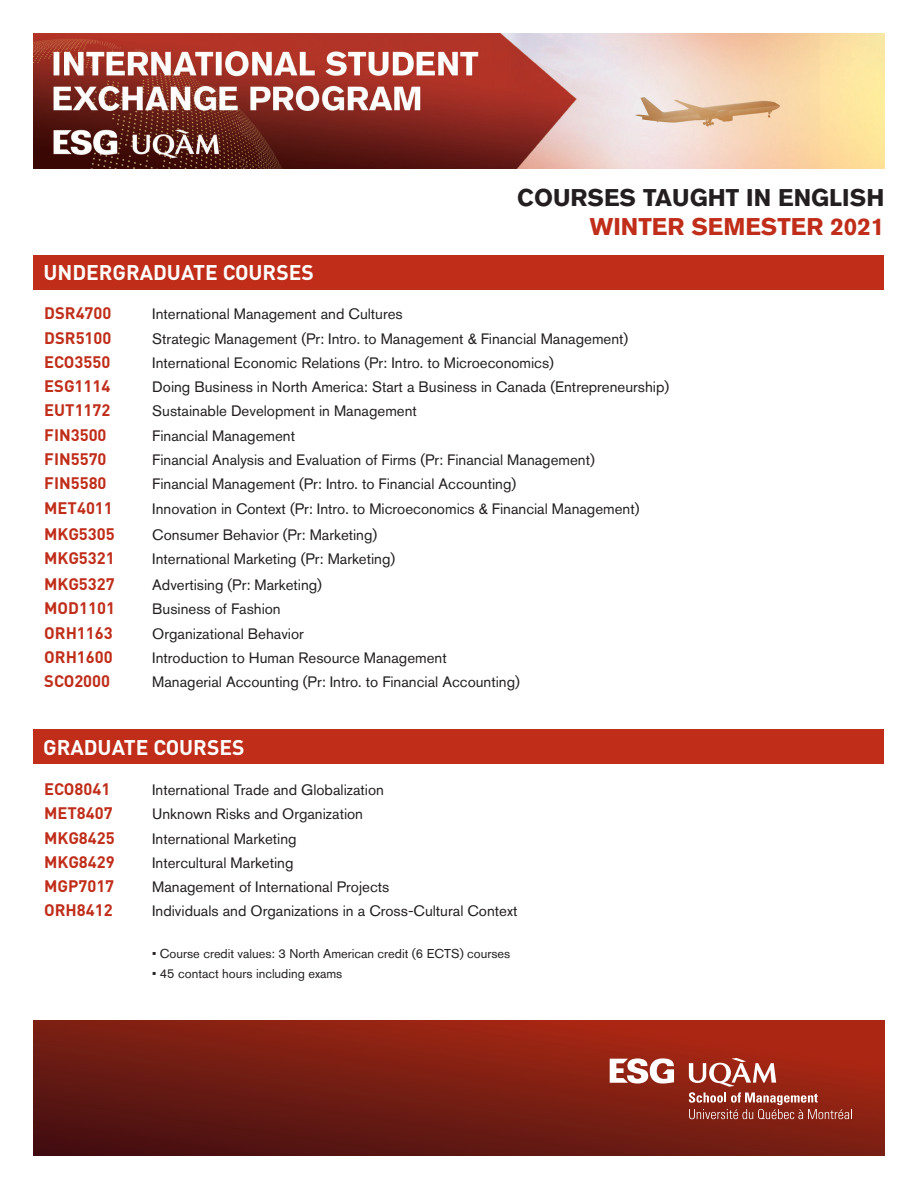
<style>
.page{position:relative;width:918px;height:1188px;background:#fff}
.page>*{position:absolute;margin:0;border:0;box-sizing:border-box;transform-origin:0 0}
.t1{font:700 24px "Akzidenz Grotesk BQ";color:#231f20}
.t2{font:700 24px "Akzidenz Grotesk BQ";color:#c02d19}
.t3{font:700 21px "DIN Pro";color:#fff}
.t4{font:700 16.5px "DIN Pro";color:#c02d19}
.t5{font:15px "Akzidenz Grotesk BQ";color:#231f20}
.t6{font:12.75px "Akzidenz Grotesk BQ";color:#231f20}
</style>
<div class="page">
<img style="left:34px;top:34px;width:850px;height:135px">
<svg style="left:34px;top:1021px;width:850px;height:135px"></svg>
<div style="left:34px;top:255px;width:850px;height:34px;background:#c02d19"></div>
<div style="left:34px;top:730px;width:850px;height:34px;background:#c02d19"></div>
<svg style="left:610px;top:1058px;width:64px;height:26px"></svg>
<svg style="left:689px;top:1058px;width:163px;height:61px"></svg>
<h2 class="t3" style="left:43px;top:258px;width:272px">UNDERGRADUATE COURSES</h2>
<h1 class="t1" style="left:517px;top:183px;width:369px">COURSES TAUGHT IN ENGLISH</h1>
<h1 class="t2" style="left:590px;top:212px;width:296px">WINTER SEMESTER 2021</h1>
<p class="t4" style="left:44px;top:302px;width:69px">DSR4700</p>
<p class="t5" style="left:152px;top:305px;width:252px">International Management and Cultures</p>
<p class="t4" style="left:44px;top:326px;width:69px">DSR5100</p>
<p class="t5" style="left:152px;top:329px;width:478px">Strategic Management (Pr: Intro. to Management &amp; Financial Management)</p>
<p class="t4" style="left:44px;top:351px;width:68px">ECO3550</p>
<p class="t5" style="left:152px;top:354px;width:403px">International Economic Relations (Pr: Intro. to Microeconomics)</p>
<p class="t4" style="left:44px;top:375px;width:68px">ESG1114</p>
<p class="t5" style="left:152px;top:378px;width:518px">Doing Business in North America: Start a Business in Canada (Entrepreneurship)</p>
<p class="t4" style="left:44px;top:399px;width:68px">EUT1172</p>
<p class="t5" style="left:152px;top:402px;width:266px">Sustainable Development in Management</p>
<p class="t4" style="left:44px;top:424px;width:64px">FIN3500</p>
<p class="t5" style="left:152px;top:427px;width:144px">Financial Management</p>
<p class="t4" style="left:44px;top:448px;width:64px">FIN5570</p>
<p class="t5" style="left:152px;top:451px;width:444px">Financial Analysis and Evaluation of Firms (Pr: Financial Management)</p>
<p class="t4" style="left:44px;top:472px;width:64px">FIN5580</p>
<p class="t5" style="left:152px;top:475px;width:365px">Financial Management (Pr: Intro. to Financial Accounting)</p>
<p class="t4" style="left:44px;top:496px;width:70px">MET4011</p>
<p class="t5" style="left:152px;top:499px;width:489px">Innovation in Context (Pr: Intro. to Microeconomics &amp; Financial Management)</p>
<p class="t4" style="left:44px;top:523px;width:72px">MKG5305</p>
<p class="t5" style="left:152px;top:526px;width:227px">Consumer Behavior (Pr: Marketing)</p>
<p class="t4" style="left:44px;top:547px;width:72px">MKG5321</p>
<p class="t5" style="left:152px;top:550px;width:244px">International Marketing (Pr: Marketing)</p>
<p class="t4" style="left:44px;top:573px;width:72px">MKG5327</p>
<p class="t5" style="left:152px;top:576px;width:171px">Advertising (Pr: Marketing)</p>
<p class="t4" style="left:44px;top:597px;width:72px">MOD1101</p>
<p class="t5" style="left:152px;top:600px;width:130px">Business of Fashion</p>
<p class="t4" style="left:44px;top:622px;width:70px">ORH1163</p>
<p class="t5" style="left:152px;top:625px;width:153px">Organizational Behavior</p>
<p class="t4" style="left:44px;top:646px;width:70px">ORH1600</p>
<p class="t5" style="left:152px;top:649px;width:296px">Introduction to Human Resource Management</p>
<p class="t4" style="left:44px;top:670px;width:67px">SCO2000</p>
<p class="t5" style="left:152px;top:673px;width:369px">Managerial Accounting (Pr: Intro. to Financial Accounting)</p>
<h2 class="t3" style="left:43px;top:733px;width:203px">GRADUATE COURSES</h2>
<p class="t4" style="left:44px;top:778px;width:68px">ECO8041</p>
<p class="t5" style="left:152px;top:781px;width:233px">International Trade and Globalization</p>
<p class="t4" style="left:44px;top:802px;width:70px">MET8407</p>
<p class="t5" style="left:152px;top:805px;width:212px">Unknown Risks and Organization</p>
<p class="t4" style="left:44px;top:826px;width:72px">MKG8425</p>
<p class="t5" style="left:152px;top:829px;width:146px">International Marketing</p>
<p class="t4" style="left:44px;top:851px;width:72px">MKG8429</p>
<p class="t5" style="left:152px;top:854px;width:143px">Intercultural Marketing</p>
<p class="t4" style="left:44px;top:875px;width:72px">MGP7017</p>
<p class="t5" style="left:152px;top:878px;width:239px">Management of International Projects</p>
<p class="t4" style="left:44px;top:899px;width:70px">ORH8412</p>
<p class="t5" style="left:152px;top:902px;width:367px">Individuals and Organizations in a Cross-Cultural Context</p>
<p class="t6" style="left:152px;top:946px;width:360px">• Course credit values: 3 North American credit (6 ECTS) courses</p>
<p class="t6" style="left:152px;top:966px;width:192px">• 45 contact hours including exams</p>
</div>
